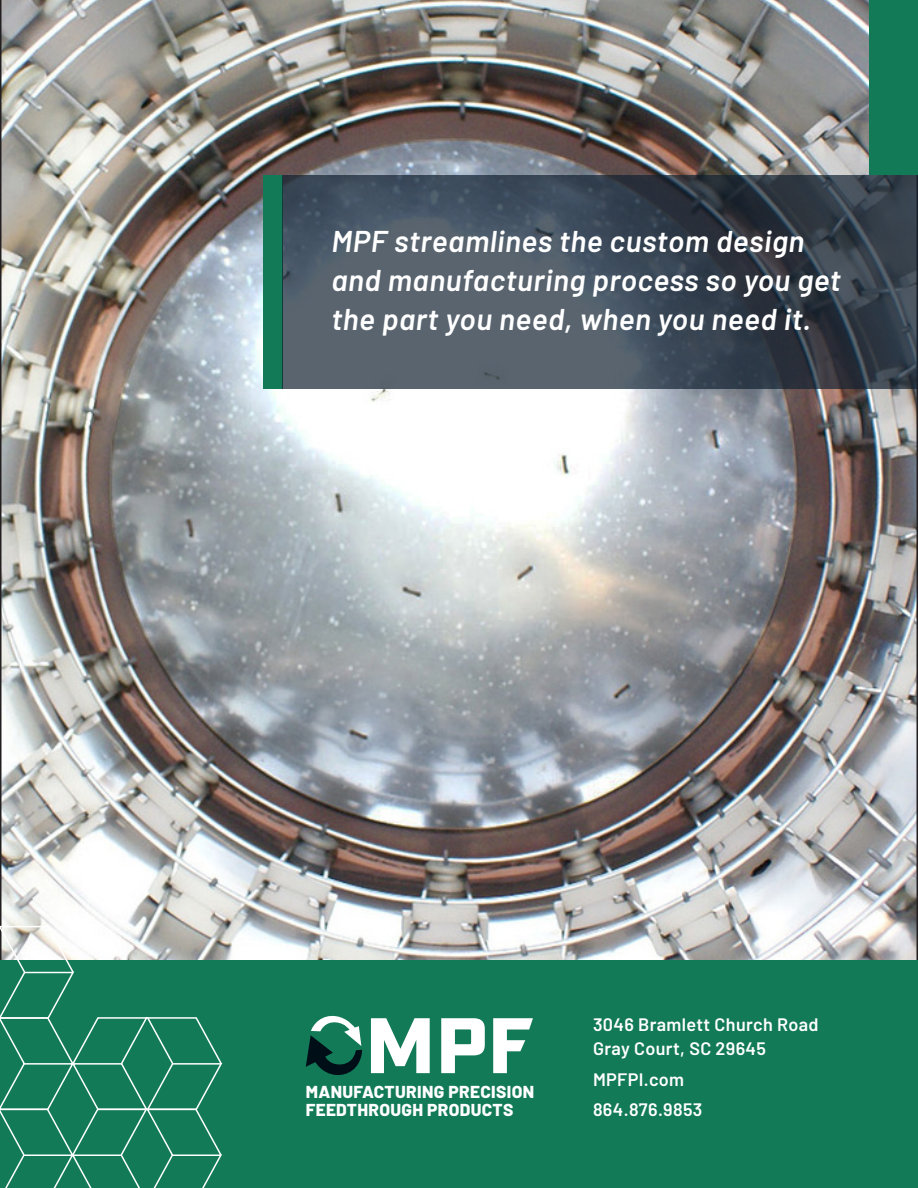
<style>
.page{position:relative;width:918px;height:1188px;background:#fff}
.page>*{position:absolute;margin:0;border:0;box-sizing:border-box;transform-origin:0 0}
.t1{font:italic 600 30px/39px "Barlow";letter-spacing:.02em;color:#fff}
.t2{font:600 18px/24px "Barlow";letter-spacing:.02em;color:#fff}
.t3{font:800 17.25px "Barlow";letter-spacing:.02em;color:#fff}
</style>
<div class="page">
<img style="left:0;top:0;width:918px;height:961px">
<div style="left:0;top:961px;width:918px;height:227px;background:#127a57"></div>
<div style="left:264px;top:175px;width:19px;height:214px;background:#127a57"></div>
<svg style="left:306px;top:1015px;width:56px;height:60px"></svg>
<svg style="left:371px;top:1018px;width:59px;height:55px"></svg>
<svg style="left:441px;top:1018px;width:44px;height:55px"></svg>
<svg style="left:493px;top:1018px;width:40px;height:55px"></svg>
<svg style="left:283px;top:175px;width:635px;height:214px;background:#424e5a"></svg>
<svg style="left:0;top:925px;width:223px;height:263px"></svg>
<div style="left:869px;top:0;width:49px;height:175px;background:#127a57"></div>
<p class="t1" style="left:332px;top:219px;width:511px">MPF streamlines the custom design and manufacturing process so you get the part you need, when you need it.</p>
<p class="t3" style="left:306px;top:1079px;width:230px">MANUFACTURING PRECISION</p>
<p class="t3" style="left:306px;top:1097px;width:209px">FEEDTHROUGH PRODUCTS</p>
<p class="t2" style="left:593px;top:1011px;width:227px">3046 Bramlett Church Road<br>Gray Court, SC 29645</p>
<p class="t2" style="left:593px;top:1066px;width:93px">MPFPI.com</p>
<p class="t2" style="left:593px;top:1096px;width:111px">864.876.9853</p>
</div>
